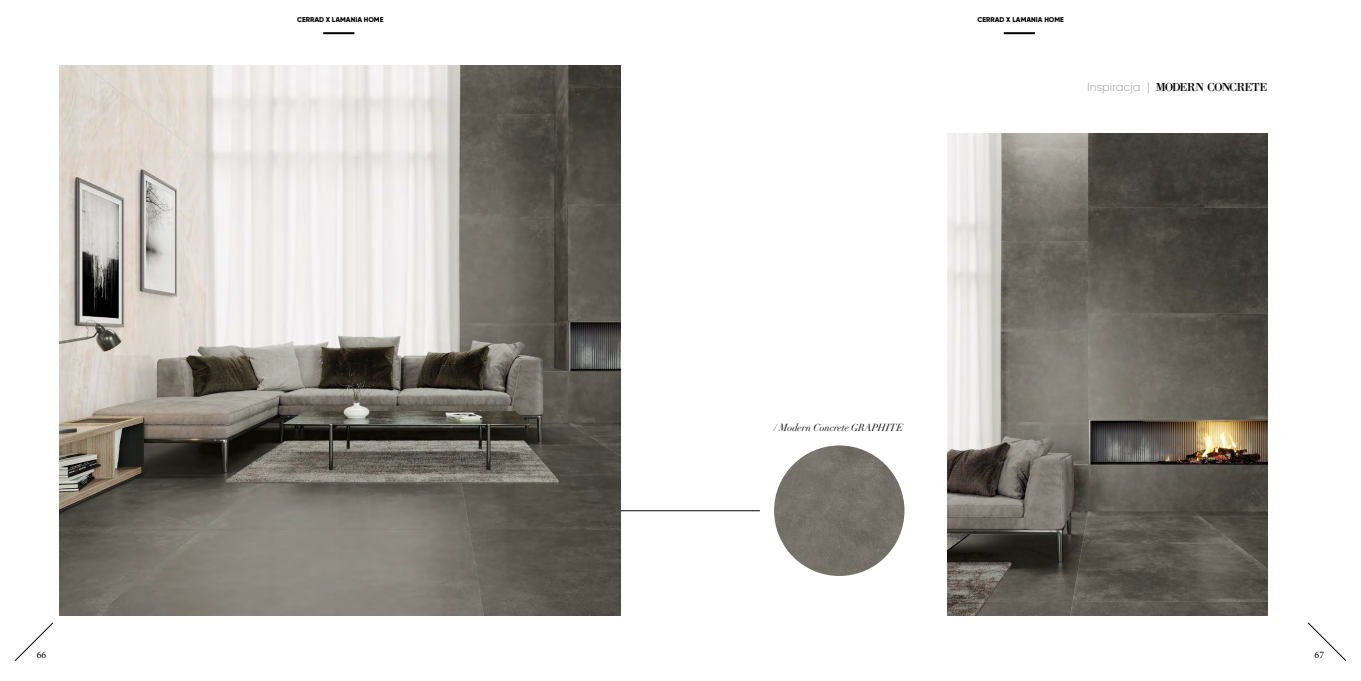
<style>
.page{position:relative;width:1361px;height:681px;background:#fff}
.page>*{position:absolute;margin:0;border:0;box-sizing:border-box;transform-origin:0 0}
.t1{font:12px "Bodoni XT";letter-spacing:-.085em;color:#000}
.t2{font:italic 10px "Didot";letter-spacing:-.01em;color:#000}
.t3{font:10px "Minion Pro";color:#000}
.t4{font:800 7px "Gilroy";color:#000}
.s1{font-family:"Gilroy";font-weight:300;color:#9d9d9c}
</style>
<div class="page">
<img style="left:60px;top:65px;width:561px;height:550px">
<img style="left:947px;top:133px;width:320px;height:482px">
<hr style="left:621px;top:510px;width:139px;height:1px;background:#000">
<img style="left:774px;top:445px;width:130px;height:130px;border-radius:65px">
<svg style="left:1307px;top:622px;width:40px;height:39px"></svg>
<hr style="left:1003px;top:32px;width:32px;height:2px;background:#000">
<svg style="left:14px;top:622px;width:40px;height:39px"></svg>
<hr style="left:323px;top:32px;width:31px;height:2px;background:#000">
<p class="t4" style="left:297px;top:15px;width:88px">CERRAD X LAMANIA HOME</p>
<h2 class="t3" style="left:37px;top:648px;width:11px">66</h2>
<p class="t4" style="left:977px;top:15px;width:88px">CERRAD X LAMANIA HOME</p>
<h1 class="t1" style="left:1087px;top:79px;width:182px"><span class="s1">Inspiracja |</span> MODERN CONCRETE</h1>
<h2 class="t2" style="left:774px;top:421px;width:131px">/ Modern Concrete GRAPHITE</h2>
<h2 class="t3" style="left:1314px;top:648px;width:11px">67</h2>
</div>
